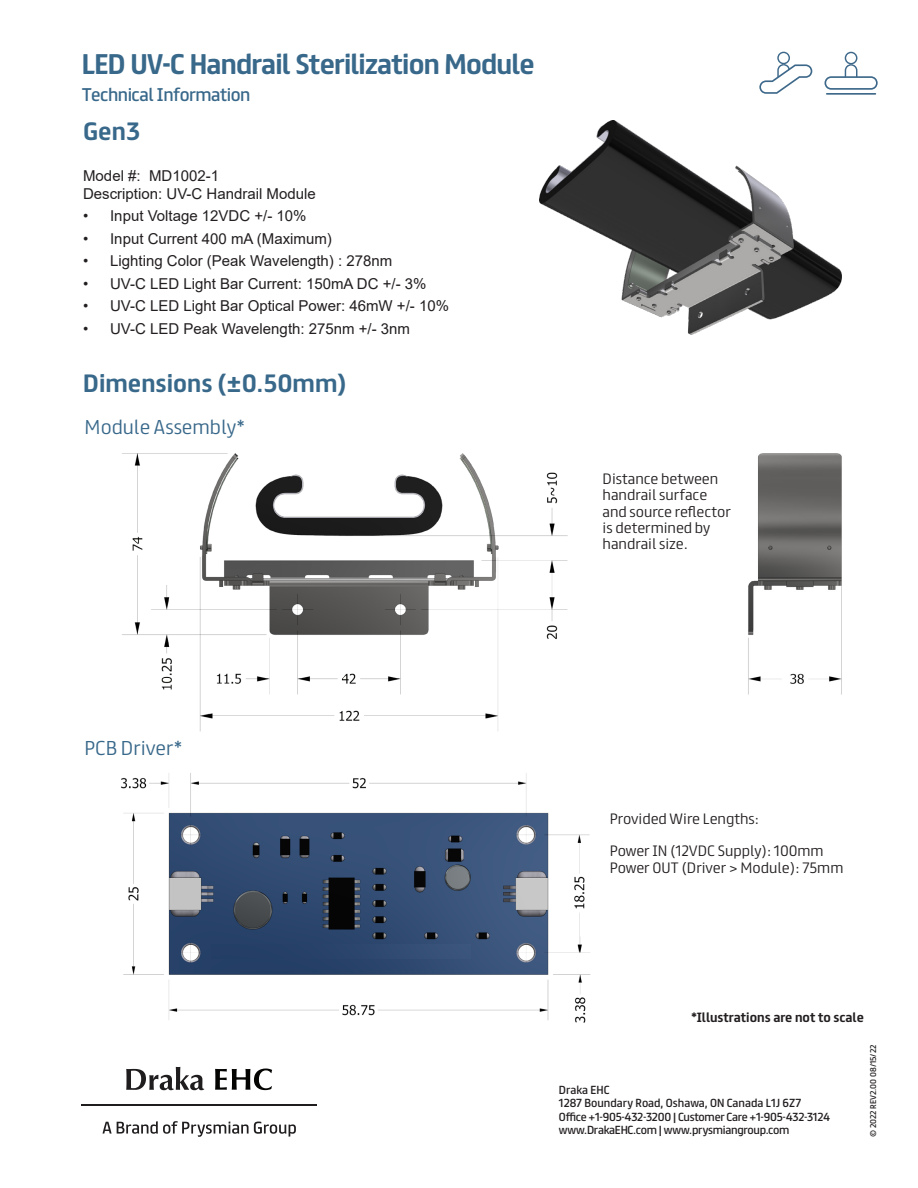
<style>
.page{position:relative;width:918px;height:1188px;background:#fff}
.page>*{position:absolute;margin:0;border:0;box-sizing:border-box;transform-origin:0 0}
.small_head{font:700 25.5px "FS Truman";letter-spacing:-.03em;color:#38688a}
.t1{font:700 22.5px "FS Truman";color:#38688a}
.t2{font:300 18px "FS Truman";color:#38688a}
.small_head-2{font:16.5px "FS Truman";letter-spacing:-.03em;color:#38688a}
.t3{font:15px "Arial";color:#231f20}
.t4{font:300 13.5px/16.2px "FS Truman";color:#231f20}
.t5{font:700 12px "FS Truman";color:#231f20}
.address{font:10.5px "FS Truman";letter-spacing:-.025em;color:#231f20}
.address-2{font:10.5px "FS Truman";color:#231f20}
.t6{font:7.5px "FS Truman";color:#231f20}
</style>
<div class="page">
<img style="left:122px;top:453px;width:446px;height:279px">
<svg style="left:163px;top:678px;width:7px;height:4px"></svg>
<svg style="left:134px;top:540px;width:4px;height:3px"></svg>
<img style="left:121px;top:773px;width:470px;height:250px">
<img style="left:748px;top:453px;width:94px;height:242px">
<img style="left:539px;top:120px;width:303px;height:215px">
<img style="left:212px;top:944px;width:259px;height:14px">
<hr style="left:82px;top:1105px;width:235px;height:1px;background:#201d1e">
<svg style="left:103px;top:1121px;width:193px;height:16px"></svg>
<svg style="left:126px;top:1067px;width:78px;height:23px"></svg>
<svg style="left:215px;top:1069px;width:57px;height:21px"></svg>
<svg style="left:825px;top:52px;width:53px;height:38px"></svg>
<hr style="left:826px;top:93px;width:50px;height:2px;background:#3d688a">
<svg style="left:759px;top:52px;width:53px;height:42px"></svg>
<p class="small_head" style="left:82px;top:42px;width:455px">LED UV-C Handrail Sterilization Module</p>
<p class="small_head-2" style="left:82px;top:80px;width:170px">Technical Information</p>
<p class="t1" style="left:83px;top:112px;width:59px">Gen3</p>
<p class="t3" style="left:83px;top:165px;width:137px">Model #: MD1002-1</p>
<p class="t3" style="left:83px;top:183px;width:234px">Description: UV-C Handrail Module</p>
<p class="t3" style="left:83px;top:206px;width:225px">• Input Voltage 12VDC +/- 10%</p>
<p class="t3" style="left:83px;top:228px;width:250px">• Input Current 400 mA (Maximum)</p>
<p class="t3" style="left:83px;top:251px;width:311px">• Lighting Color (Peak Wavelength) : 278nm</p>
<p class="t3" style="left:83px;top:273px;width:345px">• UV-C LED Light Bar Current: 150mA DC +/- 3%</p>
<p class="t3" style="left:83px;top:296px;width:367px">• UV-C LED Light Bar Optical Power: 46mW +/- 10%</p>
<p class="t3" style="left:83px;top:318px;width:328px">• UV-C LED Peak Wavelength: 275nm +/- 3nm</p>
<p class="t1" style="left:83px;top:364px;width:265px">Dimensions (±0.50mm)</p>
<p class="t2" style="left:85px;top:411px;width:162px">Module Assembly*</p>
<p class="t4" style="left:603px;top:470px;width:130px">Distance between handrail surface and source reflector is determined by handrail size.</p>
<p class="t2" style="left:85px;top:732px;width:99px">PCB Driver*</p>
<p class="t4" style="left:610px;top:809px;width:151px">Provided Wire Lengths:</p>
<p class="t4" style="left:610px;top:842px;width:215px">Power IN (12VDC Supply): 100mm</p>
<p class="t4" style="left:610px;top:858px;width:235px">Power OUT (Driver &gt; Module): 75mm</p>
<p class="t5" style="left:691px;top:1007px;width:174px">*Illustrations are not to scale</p>
<p class="address-2" style="left:559px;top:1080px;width:52px">Draka EHC</p>
<p class="address-2" style="left:559px;top:1094px;width:244px">1287 Boundary Road, Oshawa, ON Canada L1J 6Z7</p>
<p class="address" style="left:559px;top:1107px;width:273px">Office +1-905-432-3200 | Customer Care +1-905-432-3124</p>
<p class="address" style="left:559px;top:1121px;width:232px">www.DrakaEHC.com | www.prysmiangroup.com</p>
<p class="t6" style="left:867px;top:1137px;width:94px;rotate:-90deg">© 2022 REV2.00 08/15/22</p>
</div>
